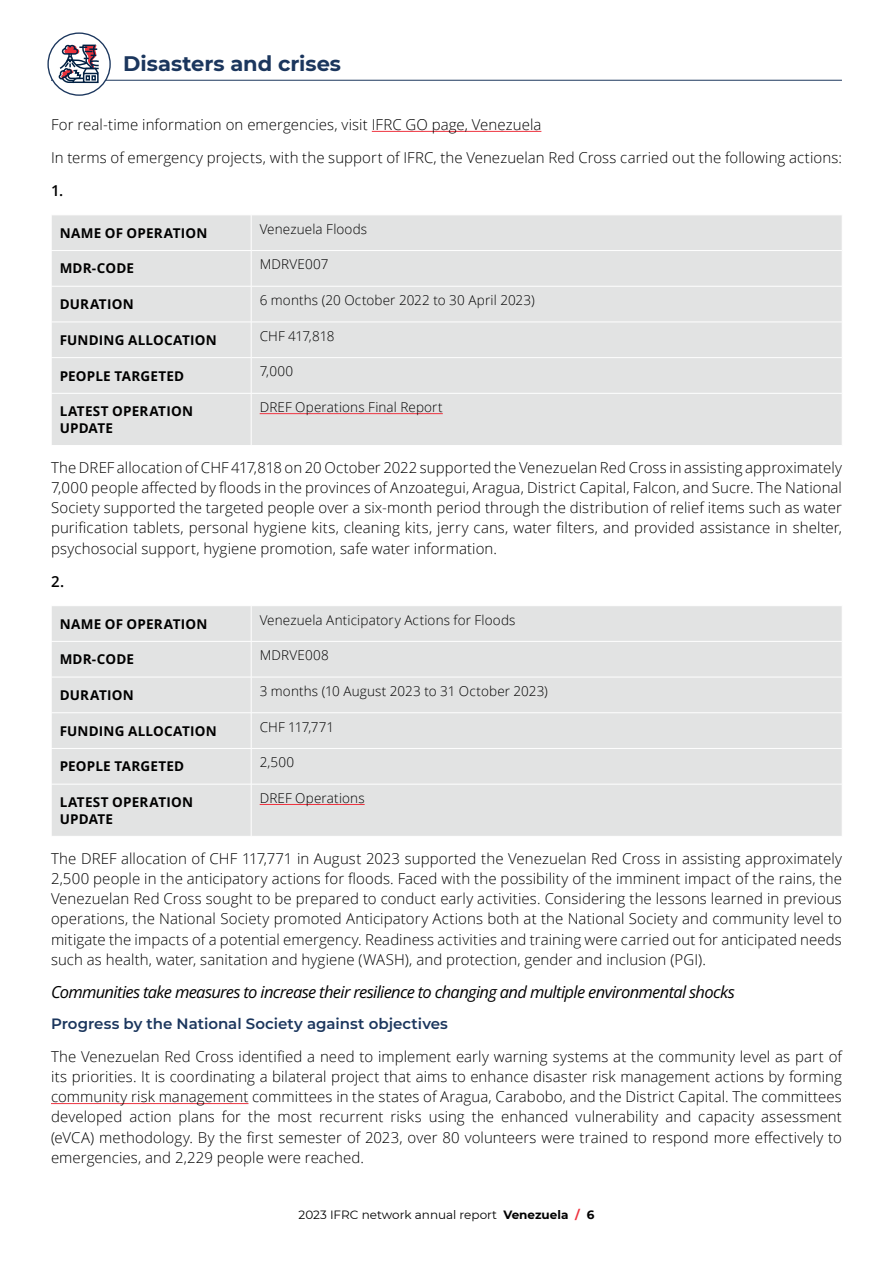
<style>
.page{position:relative;width:893px;height:1263px;background:#fff}
.page>*{position:absolute;margin:0;border:0;box-sizing:border-box;transform-origin:0 0}
.t1{font:700 21px "Montserrat";color:#1b365d}
.t2{font:italic 16.5px "Open Sans";letter-spacing:-.04em;color:#000}
.t3{font:300 15px/20.2px "Open Sans";letter-spacing:.005em;color:#000;text-align:justify}
.t4{font:600 15px "Montserrat";color:#1b365d}
.t5{font:600 15px "Open Sans";color:#000}
.t6{font:300 13.5px "Open Sans";letter-spacing:.01em;color:#000}
.t7{font:700 13.5px/16.5px "Open Sans";letter-spacing:.015em;color:#000}
.t8{font:300 13.5px "Open Sans";letter-spacing:-.025em;color:#000}
.t9{font:12px "Montserrat";color:#000}
.s1{font-weight:700}
.s2{font-weight:700;color:#ef3340}
</style>
<div class="page">
<hr style="left:51px;top:80px;width:791px;height:1px;background:#1b365d">
<hr style="left:372px;top:131px;width:169px;height:1px;background:#ef3340">
<hr style="left:51px;top:1103px;width:197px;height:1px;background:#ef3340">
<div style="left:52px;top:216px;width:790px;height:229px;background:#e2e3e3"></div>
<hr style="left:251px;top:215px;width:1px;height:35px;background:#fff">
<hr style="left:51px;top:250px;width:200px;height:1px;background:#fff">
<hr style="left:251px;top:250px;width:591px;height:1px;background:#fff">
<hr style="left:251px;top:251px;width:1px;height:35px;background:#fff">
<hr style="left:51px;top:286px;width:200px;height:1px;background:#fff">
<hr style="left:251px;top:286px;width:591px;height:1px;background:#fff">
<hr style="left:251px;top:286px;width:1px;height:36px;background:#fff">
<hr style="left:51px;top:322px;width:200px;height:1px;background:#fff">
<hr style="left:251px;top:322px;width:591px;height:1px;background:#fff">
<hr style="left:251px;top:322px;width:1px;height:35px;background:#fff">
<hr style="left:51px;top:357px;width:200px;height:1px;background:#fff">
<hr style="left:251px;top:357px;width:591px;height:1px;background:#fff">
<hr style="left:251px;top:358px;width:1px;height:35px;background:#fff">
<hr style="left:51px;top:393px;width:200px;height:1px;background:#fff">
<hr style="left:251px;top:393px;width:591px;height:1px;background:#fff">
<hr style="left:251px;top:393px;width:1px;height:52px;background:#fff">
<hr style="left:260px;top:413px;width:183px;height:1px;background:#ef3340">
<div style="left:52px;top:606px;width:790px;height:230px;background:#e2e3e3"></div>
<hr style="left:251px;top:606px;width:1px;height:35px;background:#fff">
<hr style="left:51px;top:641px;width:200px;height:1px;background:#fff">
<hr style="left:251px;top:641px;width:591px;height:1px;background:#fff">
<hr style="left:251px;top:641px;width:1px;height:36px;background:#fff">
<hr style="left:51px;top:677px;width:200px;height:1px;background:#fff">
<hr style="left:251px;top:677px;width:591px;height:1px;background:#fff">
<hr style="left:251px;top:677px;width:1px;height:35px;background:#fff">
<hr style="left:51px;top:712px;width:200px;height:1px;background:#fff">
<hr style="left:251px;top:712px;width:591px;height:1px;background:#fff">
<hr style="left:251px;top:713px;width:1px;height:35px;background:#fff">
<hr style="left:51px;top:748px;width:200px;height:1px;background:#fff">
<hr style="left:251px;top:748px;width:591px;height:1px;background:#fff">
<hr style="left:251px;top:749px;width:1px;height:35px;background:#fff">
<hr style="left:51px;top:784px;width:200px;height:1px;background:#fff">
<hr style="left:251px;top:784px;width:591px;height:1px;background:#fff">
<hr style="left:251px;top:784px;width:1px;height:52px;background:#fff">
<hr style="left:260px;top:804px;width:105px;height:1px;background:#ef3340">
<div style="left:48px;top:33px;width:62px;height:62px;background:#fff;border-radius:50%"></div>
<svg style="left:59px;top:44px;width:40px;height:40px"></svg>
<div style="left:47px;top:32px;width:64px;height:64px;border:1px solid #1b365d;border-radius:50%"></div>
<h1 class="t1" style="left:123px;top:49px;width:219px">Disasters and crises</h1>
<p class="t3" style="left:51px;top:114px;width:492px">For real-time information on emergencies, visit IFRC GO page, Venezuela</p>
<p class="t3" style="left:51px;top:147px;width:792px">In terms of emergency projects, with the support of IFRC, the Venezuelan Red Cross carried out the following actions:</p>
<p class="t5" style="left:51px;top:180px;width:14px">1.</p>
<p class="t7" style="left:60px;top:224px;width:149px">NAME OF OPERATION</p>
<p class="t6" style="left:260px;top:220px;width:109px">Venezuela Floods</p>
<p class="t7" style="left:60px;top:260px;width:76px">MDR-CODE</p>
<p class="t6" style="left:260px;top:255px;width:70px">MDRVE007</p>
<p class="t7" style="left:60px;top:296px;width:75px">DURATION</p>
<p class="t6" style="left:260px;top:291px;width:277px">6 months (20 October 2022 to 30 April 2023)</p>
<p class="t7" style="left:60px;top:331px;width:159px">FUNDING ALLOCATION</p>
<p class="t8" style="left:260px;top:327px;width:76px">CHF 417,818</p>
<p class="t7" style="left:60px;top:367px;width:126px">PEOPLE TARGETED</p>
<p class="t6" style="left:260px;top:362px;width:35px">7,000</p>
<p class="t7" style="left:60px;top:403px;width:135px">LATEST OPERATION<br>UPDATE</p>
<p class="t6" style="left:260px;top:398px;width:185px">DREF Operations Final Report</p>
<p class="t3" style="left:51px;top:457px;width:792px">The DREF allocation of CHF 417,818 on 20 October 2022 supported the Venezuelan Red Cross in assisting approximately 7,000 people affected by floods in the provinces of Anzoategui, Aragua, District Capital, Falcon, and Sucre. The National Society supported the targeted people over a six-month period through the distribution of relief items such as water purification tablets, personal hygiene kits, cleaning kits, jerry cans, water filters, and provided assistance in shelter, psychosocial support, hygiene promotion, safe water information.</p>
<p class="t5" style="left:51px;top:571px;width:15px">2.</p>
<p class="t7" style="left:60px;top:615px;width:149px">NAME OF OPERATION</p>
<p class="t6" style="left:260px;top:610px;width:257px">Venezuela Anticipatory Actions for Floods</p>
<p class="t7" style="left:60px;top:651px;width:76px">MDR-CODE</p>
<p class="t6" style="left:260px;top:646px;width:71px">MDRVE008</p>
<p class="t7" style="left:60px;top:686px;width:75px">DURATION</p>
<p class="t6" style="left:260px;top:682px;width:290px">3 months (10 August 2023 to 31 October 2023)</p>
<p class="t7" style="left:60px;top:722px;width:159px">FUNDING ALLOCATION</p>
<p class="t6" style="left:260px;top:717px;width:76px">CHF 117,771</p>
<p class="t7" style="left:60px;top:758px;width:126px">PEOPLE TARGETED</p>
<p class="t6" style="left:260px;top:753px;width:36px">2,500</p>
<p class="t7" style="left:60px;top:793px;width:135px">LATEST OPERATION<br>UPDATE</p>
<p class="t6" style="left:260px;top:789px;width:106px">DREF Operations</p>
<p class="t3" style="left:51px;top:847px;width:792px">The DREF allocation of CHF 117,771 in August 2023 supported the Venezuelan Red Cross in assisting approximately 2,500 people in the anticipatory actions for floods. Faced with the possibility of the imminent impact of the rains, the Venezuelan Red Cross sought to be prepared to conduct early activities. Considering the lessons learned in previous operations, the National Society promoted Anticipatory Actions both at the National Society and community level to mitigate the impacts of a potential emergency. Readiness activities and training were carried out for anticipated needs such as health, water, sanitation and hygiene (WASH), and protection, gender and inclusion (PGI).</p>
<p class="t2" style="left:51px;top:980px;width:685px">Communities take measures to increase their resilience to changing and multiple environmental shocks</p>
<p class="t4" style="left:51px;top:1012px;width:398px">Progress by the National Society against objectives</p>
<p class="t3" style="left:51px;top:1045px;width:792px">The Venezuelan Red Cross identified a need to implement early warning systems at the community level as part of its priorities. It is coordinating a bilateral project that aims to enhance disaster risk management actions by forming community risk management committees in the states of Aragua, Carabobo, and the District Capital. The committees developed action plans for the most recurrent risks using the enhanced vulnerability and capacity assessment (eVCA) methodology. By the first semester of 2023, over 80 volunteers were trained to respond more effectively to emergencies, and 2,229 people were reached.</p>
<p class="t9" style="left:299px;top:1206px;width:297px">2023 IFRC network annual report <span class="s1">Venezuela</span> <span class="s2">/</span> <span class="s1">6</span></p>
</div>
